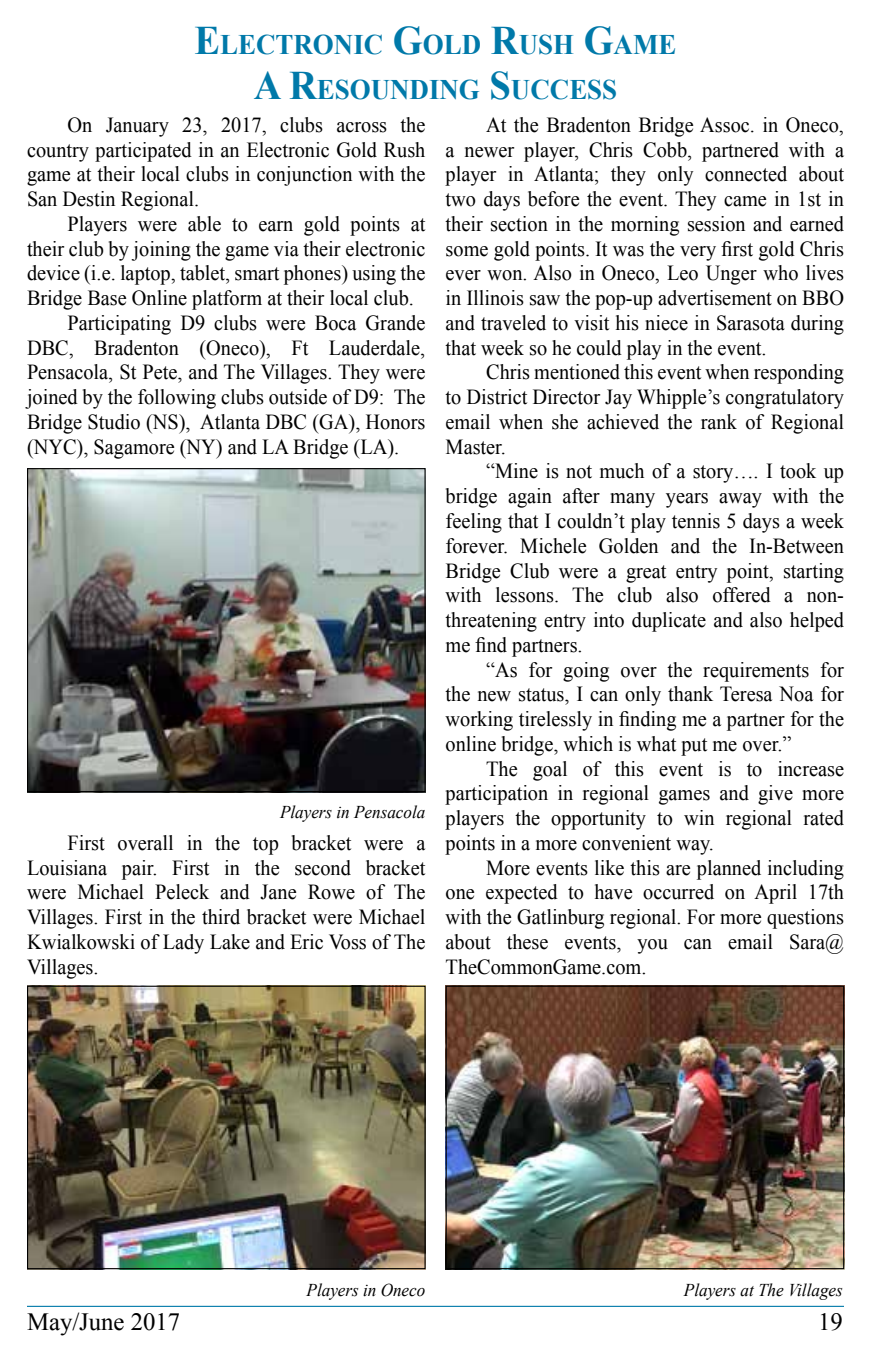
<style>
.page{position:relative;width:871px;height:1357px;background:#fff}
.page>*{position:absolute;margin:0;border:0;box-sizing:border-box;transform-origin:0 0}
.t1{font:700 28.35px/45px "Times New Roman";color:#0079a9;text-align:center;scale:.95 1}
.t2{font:24.75px "Times New Roman";color:#000}
.t3{font:21.38px/24.8px "Times New Roman";color:#000;text-align:justify;scale:.95 1}
.t4{font:italic 18px "Times New Roman";color:#000;scale:.95 1}
.s1{font-size:40.5px}
</style>
<div class="page">
<hr style="left:27px;top:1306px;width:817px;height:1px;background:#0079a9">
<img style="left:29px;top:470px;width:395px;height:320px">
<div style="left:27px;top:468px;width:399px;height:324px;border:1px solid #000"></div>
<img style="left:29px;top:988px;width:395px;height:279px">
<div style="left:27px;top:986px;width:399px;height:283px;border:1px solid #000"></div>
<img style="left:448px;top:988px;width:394px;height:279px">
<div style="left:446px;top:986px;width:398px;height:283px;border:1px solid #000"></div>
<h1 class="t1" style="left:194px;top:22px;width:509px"><span class="s1">E</span>LECTRONIC <span class="s1">G</span>OLD <span class="s1">R</span>USH <span class="s1">G</span>AME<br><span class="s1">A R</span>ESOUNDING <span class="s1">S</span>UCCESS</h1>
<p class="t3" style="left:27px;top:112px;width:421px;text-indent:40px">On January 23, 2017, clubs across the country participated in an Electronic Gold Rush game at their local clubs in conjunction with the San Destin Regional.</p>
<p class="t3" style="left:67px;top:211px;width:378px">Players were able to earn gold points at</p>
<p class="t3" style="left:27px;top:236px;width:421px">their club by joining the game via their electronic</p>
<p class="t3" style="left:27px;top:260px;width:421px">device (i.e. laptop, tablet, smart phones) using the</p>
<p class="t3" style="left:27px;top:285px;width:409px">Bridge Base Online platform at their local club.</p>
<p class="t3" style="left:67px;top:310px;width:378px">Participating D9 clubs were Boca Grande</p>
<p class="t3" style="left:27px;top:335px;width:421px">DBC, Bradenton (Oneco), Ft Lauderdale,</p>
<p class="t3" style="left:27px;top:359px;width:421px">Pensacola, St Pete, and The Villages. They were</p>
<p class="t3" style="left:27px;top:384px;width:421px">joined by the following clubs outside of D9: The</p>
<p class="t3" style="left:27px;top:409px;width:421px">Bridge Studio (NS), Atlanta DBC (GA), Honors</p>
<p class="t3" style="left:27px;top:434px;width:393px">(NYC), Sagamore (NY) and LA Bridge (LA).</p>
<p class="t4" style="left:280px;top:800px;width:154px">Players in Pensacola</p>
<p class="t3" style="left:27px;top:830px;width:421px;text-indent:40px">First overall in the top bracket were a Louisiana pair. First in the second bracket were Michael Peleck and Jane Rowe of The Villages. First in the third bracket were Michael Kwialkowski of Lady Lake and Eric Voss of The Villages.</p>
<p class="t3" style="left:445px;top:112px;width:421px;text-indent:40px">At the Bradenton Bridge Assoc. in Oneco, a newer player, Chris Cobb, partnered with a player in Atlanta; they only connected about two days before the event. They came in 1st in their section in the morning session and earned some gold points. It was the very first gold Chris ever won. Also in Oneco, Leo Unger who lives in Illinois saw the pop-up advertisement on BBO and traveled to visit his niece in Sarasota during that week so he could play in the event.</p>
<p class="t3" style="left:445px;top:360px;width:421px;text-indent:40px">Chris mentioned this event when responding to District Director Jay Whipple’s congratulatory email when she achieved the rank of Regional Master.</p>
<p class="t3" style="left:445px;top:459px;width:421px;text-indent:40px">“Mine is not much of a story…. I took up bridge again after many years away with the feeling that I couldn’t play tennis 5 days a week forever. Michele Golden and the In-Between Bridge Club were a great entry point, starting with lessons. The club also offered a non&shy;threatening entry into duplicate and also helped me find partners.</p>
<p class="t3" style="left:445px;top:657px;width:421px;text-indent:40px">“As for going over the requirements for the new status, I can only thank Teresa Noa for working tirelessly in finding me a partner for the online bridge, which is what put me over.”</p>
<p class="t3" style="left:445px;top:756px;width:421px;text-indent:40px">The goal of this event is to increase participation in regional games and give more players the opportunity to win regional rated points in a more convenient way.</p>
<p class="t3" style="left:445px;top:855px;width:421px;text-indent:40px">More events like this are planned including one expected to have occurred on April 17th with the Gatlinburg regional. For more questions about these events, you can email Sara@ TheCommonGame.com.</p>
<p class="t4" style="left:307px;top:1277px;width:126px">Players in Oneco</p>
<p class="t4" style="left:684px;top:1277px;width:169px">Players at The Villages</p>
<p class="t2" style="left:27px;top:1305px;width:155px">May/June 2017</p>
<p class="t2" style="left:818px;top:1305px;width:26px">19</p>
</div>
